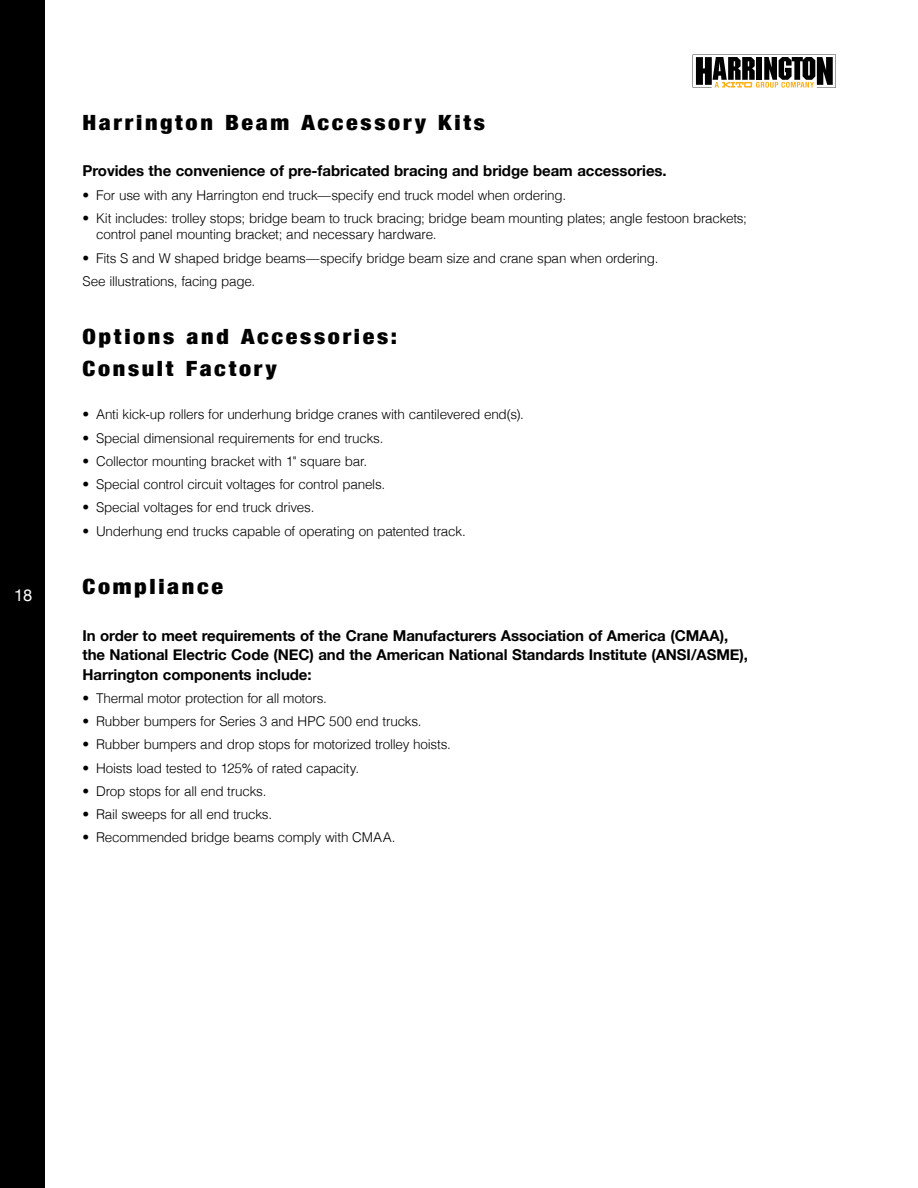
<style>
.page{position:relative;width:918px;height:1188px;background:#fff}
.page>*{position:absolute;margin:0;border:0;box-sizing:border-box;transform-origin:0 0}
.t1{font:900 condensed 21px/31.5px "Helvetica Neue";letter-spacing:.11em;color:#000;scale:1.15 1}
.t2{font:16.5px "Helvetica Neue";color:#fff}
.t3{font:700 15px/19.5px "Helvetica Neue";letter-spacing:-.005em;color:#000}
.t4{font:300 13.5px/16.5px "Helvetica";letter-spacing:-.015em;color:#000}
</style>
<div class="page">
<svg style="left:693px;top:55px;width:143px;height:33px"></svg>
<div style="left:0;top:0;width:45px;height:1188px;background:#000"></div>
<p class="t2" style="left:14px;top:583px;width:20px">18</p>
<h1 class="t1" style="left:82px;top:106px;width:352px">Harrington Beam Accessory Kits</h1>
<p class="t3" style="left:82px;top:162px;width:586px">Provides the convenience of pre-fabricated bracing and bridge beam accessories.</p>
<p class="t4" style="left:82px;top:186px;width:485px">• For use with any Harrington end truck—specify end truck model when ordering.</p>
<p class="t4" style="left:96px;top:209px;width:652px;text-indent:-14px">• Kit includes: trolley stops; bridge beam to truck bracing; bridge beam mounting plates; angle festoon brackets; control panel mounting bracket; and necessary hardware.</p>
<p class="t4" style="left:82px;top:245px;width:578px;line-height:23.2px">• Fits S and W shaped bridge beams—specify bridge beam size and crane span when ordering.<br>See illustrations, facing page.</p>
<h1 class="t1" style="left:82px;top:320px;width:275px">Options and Accessories:<br>Consult Factory</h1>
<p class="t4" style="left:82px;top:405px;width:443px">• Anti kick-up rollers for underhung bridge cranes with cantilevered end(s).</p>
<p class="t4" style="left:82px;top:429px;width:303px">• Special dimensional requirements for end trucks.</p>
<p class="t4" style="left:82px;top:452px;width:286px">• Collector mounting bracket with 1" square bar.</p>
<p class="t4" style="left:82px;top:475px;width:304px">• Special control circuit voltages for control panels.</p>
<p class="t4" style="left:82px;top:498px;width:234px">• Special voltages for end truck drives.</p>
<p class="t4" style="left:82px;top:522px;width:385px">• Underhung end trucks capable of operating on patented track.</p>
<h1 class="t1" style="left:82px;top:570px;width:124px">Compliance</h1>
<p class="t3" style="left:82px;top:626px;width:667px">In order to meet requirements of the Crane Manufacturers Association of America (CMAA), the National Electric Code (NEC) and the American National Standards Institute (ANSI/ASME),<br>Harrington components include:</p>
<p class="t4" style="left:82px;top:689px;width:246px">• Thermal motor protection for all motors.</p>
<p class="t4" style="left:82px;top:712px;width:341px">• Rubber bumpers for Series 3 and HPC 500 end trucks.</p>
<p class="t4" style="left:82px;top:735px;width:370px">• Rubber bumpers and drop stops for motorized trolley hoists.</p>
<p class="t4" style="left:82px;top:759px;width:278px">• Hoists load tested to 125% of rated capacity.</p>
<p class="t4" style="left:82px;top:782px;width:186px">• Drop stops for all end trucks.</p>
<p class="t4" style="left:82px;top:805px;width:191px">• Rail sweeps for all end trucks.</p>
<p class="t4" style="left:82px;top:828px;width:315px">• Recommended bridge beams comply with CMAA.</p>
</div>
